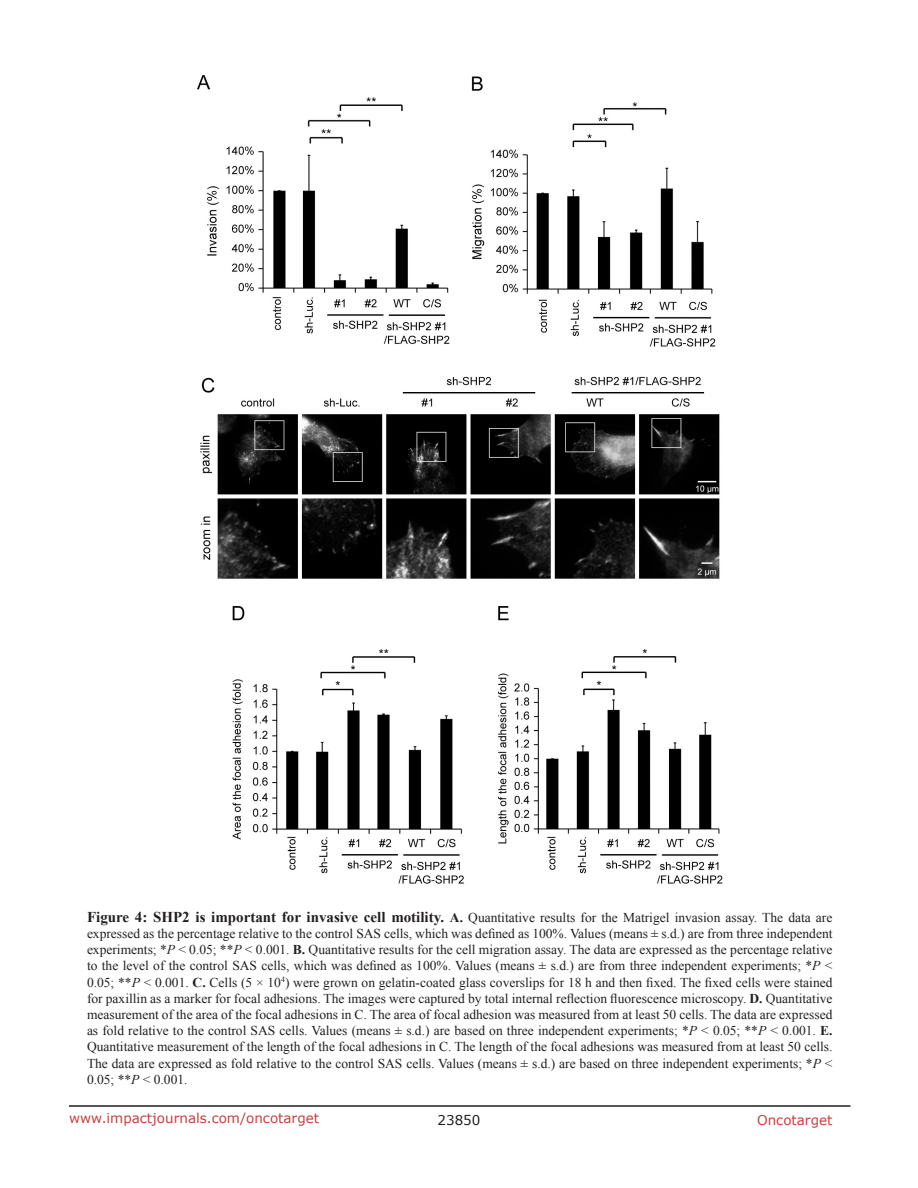
<style>
.page{position:relative;width:918px;height:1188px;background:#fff}
.page>*{position:absolute;margin:0;border:0;box-sizing:border-box;transform-origin:0 0}
.FigureText{font:13.5px/16.2px "Times New Roman";color:#231f20;text-align:justify}
.t1{font:13.5px "Verdana";color:#c24141}
.t2{font:13.5px "Verdana";color:#231f20}
.s1{font-weight:700;font-size:15px}
.s2{font-weight:700}
.s3{font-style:italic}
</style>
<div class="page">
<hr style="left:69px;top:1105px;width:781px;height:2px;background:#231f20">
<img style="left:197px;top:76px;width:525px;height:808px">
<p class="FigureText" style="left:87px;top:909px;width:747px"><span class="s1">Figure 4: SHP2 is important for invasive cell motility.</span> <span class="s2">A.</span> Quantitative results for the Matrigel invasion assay. The data are expressed as the percentage relative to the control SAS cells, which was defined as 100%. Values (means ± s.d.) are from three independent experiments; *<span class="s3">P</span> &lt; 0.05; **<span class="s3">P</span> &lt; 0.001. <span class="s2">B.</span> Quantitative results for the cell migration assay. The data are expressed as the percentage relative to the level of the control SAS cells, which was defined as 100%. Values (means ± s.d.) are from three independent experiments; *<span class="s3">P</span> &lt; 0.05; **<span class="s3">P</span> &lt; 0.001. <span class="s2">C.</span> Cells (5 × 10<sup>4</sup>) were grown on gelatin-coated glass coverslips for 18 h and then fixed. The fixed cells were stained for paxillin as a marker for focal adhesions. The images were captured by total internal reflection fluorescence microscopy. <span class="s2">D.</span> Quantitative measurement of the area of the focal adhesions in C. The area of focal adhesion was measured from at least 50 cells. The data are expressed as fold relative to the control SAS cells. Values (means ± s.d.) are based on three independent experiments; *<span class="s3">P</span> &lt; 0.05; **<span class="s3">P</span> &lt; 0.001. <span class="s2">E.<br></span>Quantitative measurement of the length of the focal adhesions in C. The length of the focal adhesions was measured from at least 50 cells.<br>The data are expressed as fold relative to the control SAS cells. Values (means ± s.d.) are based on three independent experiments; *<span class="s3">P</span> &lt; 0.05; **<span class="s3">P</span> &lt; 0.001.</p>
<p class="t1" style="left:69px;top:1109px;width:252px">www.impactjournals.com/oncotarget</p>
<p class="t2" style="left:438px;top:1111px;width:44px">23850</p>
<p class="t1" style="left:757px;top:1111px;width:77px">Oncotarget</p>
</div>
